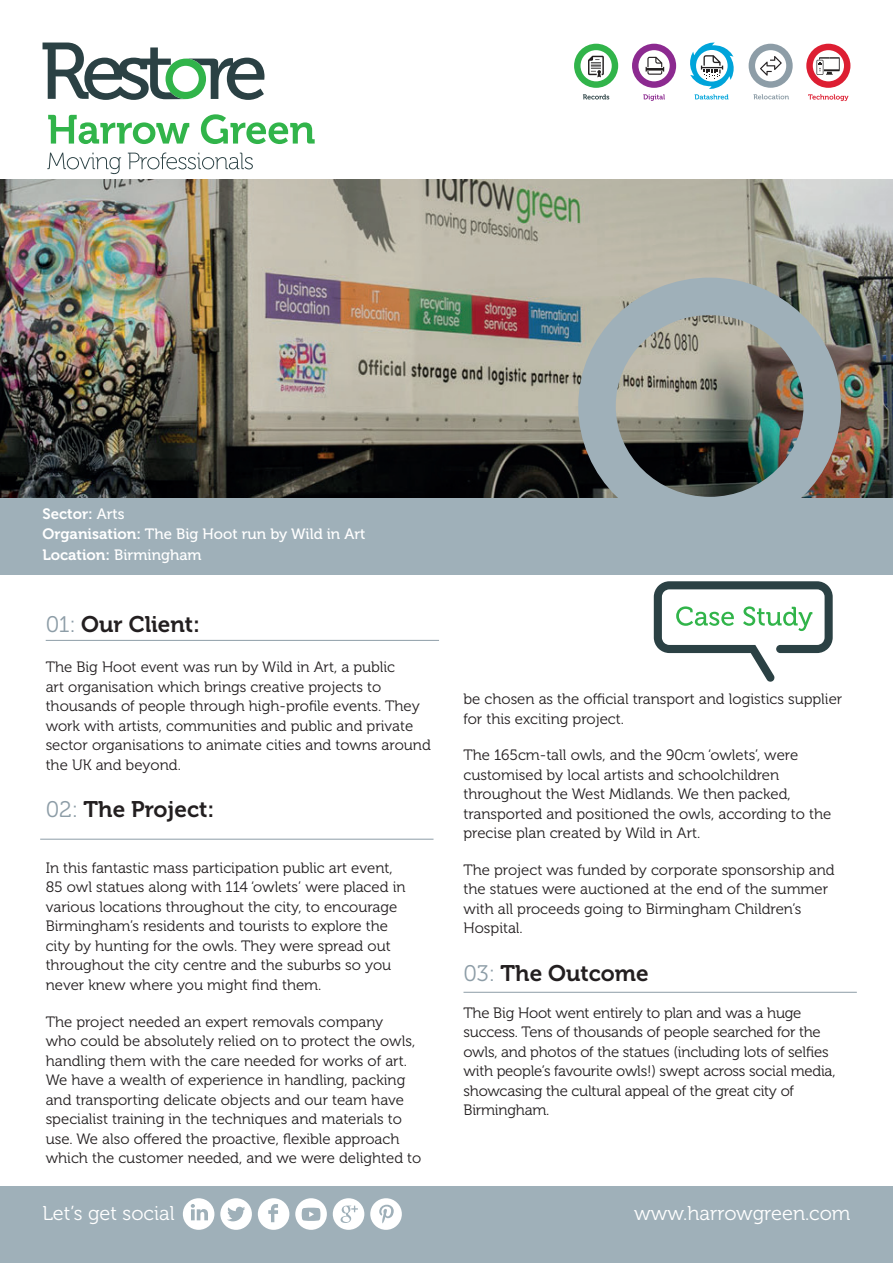
<style>
.page{position:relative;width:893px;height:1263px;background:#fff}
.page>*{position:absolute;margin:0;border:0;box-sizing:border-box;transform-origin:0 0}
.t1{font:22.5px "Museo 700";color:#231f20}
.t2{font:19.95px "Museo 300";color:#fff}
.t3{font:15px/19.5px "Museo 300";color:#231f20}
.t4{font:15px/20.5px "Museo 500";color:#fff}
.t5{font:15px "Museo 700";color:#fff}
.s1{font-family:"Museo 500"}
.s2{font-family:"Museo 700"}
.s3{font-family:"Museo 300";color:#8d9da7}
</style>
<div class="page">
<div style="left:0;top:1186px;width:893px;height:77px;background:#9fb0b9"></div>
<svg style="left:258px;top:1198px;width:31px;height:32px"></svg>
<svg style="left:183px;top:1198px;width:31px;height:32px"></svg>
<svg style="left:220px;top:1198px;width:32px;height:32px"></svg>
<svg style="left:333px;top:1198px;width:31px;height:32px"></svg>
<svg style="left:370px;top:1198px;width:32px;height:32px"></svg>
<svg style="left:295px;top:1198px;width:32px;height:32px"></svg>
<svg style="left:632px;top:44px;width:44px;height:44px"></svg>
<svg style="left:574px;top:44px;width:44px;height:44px"></svg>
<svg style="left:583px;top:94px;width:26px;height:5px"></svg>
<svg style="left:643px;top:94px;width:22px;height:7px"></svg>
<svg style="left:690px;top:42px;width:44px;height:57px"></svg>
<svg style="left:753px;top:94px;width:36px;height:5px"></svg>
<svg style="left:808px;top:94px;width:40px;height:7px"></svg>
<svg style="left:749px;top:44px;width:44px;height:44px"></svg>
<svg style="left:806px;top:44px;width:44px;height:44px"></svg>
<svg style="left:48px;top:115px;width:141px;height:29px"></svg>
<svg style="left:201px;top:114px;width:114px;height:30px"></svg>
<svg style="left:47px;top:153px;width:74px;height:21px"></svg>
<svg style="left:128px;top:152px;width:125px;height:17px"></svg>
<svg style="left:43px;top:43px;width:221px;height:57px"></svg>
<img style="left:0;top:180px;width:893px;height:318px">
<hr style="left:46px;top:640px;width:393px;height:1px;background:#8d9da7">
<hr style="left:40px;top:839px;width:393px;height:1px;background:#8d9da7">
<hr style="left:463px;top:992px;width:394px;height:1px;background:#8d9da7">
<div style="left:578px;top:278px;width:263px;height:256px;border:38px solid #9fb0b9;border-radius:50%"></div>
<svg style="left:654px;top:581px;width:179px;height:101px"></svg>
<div style="left:0;top:498px;width:893px;height:76px;background:#9fb0b9"></div>
<p class="t5" style="left:43px;top:505px;width:84px">Sector: <span class="s1">Arts</span></p>
<p class="t4" style="left:43px;top:524px;width:324px"><span class="s2">Organisation:</span> The Big Hoot run by Wild in Art<br><span class="s2">Location:</span> Birmingham</p>
<h1 class="t1" style="left:46px;top:612px;width:156px"><span class="s3">01:</span> Our Client:</h1>
<p class="t3" style="left:46px;top:658px;width:387px">The Big Hoot event was run by Wild in Art, a public<br>art organisation which brings creative projects to thousands of people through high-profile events. They work with artists, communities and public and private sector organisations to animate cities and towns around the UK and beyond.</p>
<h1 class="t1" style="left:46px;top:797px;width:170px"><span class="s3">02:</span> The Project:</h1>
<p class="t3" style="left:46px;top:858px;width:361px">In this fantastic mass participation public art event, 85 owl statues along with 114 ‘owlets’ were placed in various locations throughout the city, to encourage Birmingham’s residents and tourists to explore the city by hunting for the owls. They were spread out throughout the city centre and the suburbs so you never knew where you might find them.</p>
<p class="t3" style="left:46px;top:1012px;width:377px">The project needed an expert removals company<br>who could be absolutely relied on to protect the owls, handling them with the care needed for works of art.<br>We have a wealth of experience in handling, packing and transporting delicate objects and our team have specialist training in the techniques and materials to use. We also offered the proactive, flexible approach which the customer needed, and we were delighted to</p>
<p class="t3" style="left:463px;top:690px;width:380px">be chosen as the official transport and logistics supplier for this exciting project.</p>
<p class="t3" style="left:463px;top:746px;width:369px">The 165cm-tall owls, and the 90cm ‘owlets’, were customised by local artists and schoolchildren throughout the West Midlands. We then packed, transported and positioned the owls, according to the precise plan created by Wild in Art.</p>
<p class="t3" style="left:463px;top:860px;width:373px">The project was funded by corporate sponsorship and the statues were auctioned at the end of the summer with all proceeds going to Birmingham Children’s Hospital.</p>
<h1 class="t1" style="left:463px;top:961px;width:187px"><span class="s3">03:</span> The Outcome</h1>
<p class="t3" style="left:463px;top:1003px;width:374px">The Big Hoot went entirely to plan and was a huge success. Tens of thousands of people searched for the owls, and photos of the statues (including lots of selfies with people’s favourite owls!) swept across social media, showcasing the cultural appeal of the great city of Birmingham.</p>
<h2 class="t2" style="left:43px;top:1202px;width:134px">Let’s get social</h2>
<h2 class="t2" style="left:634px;top:1202px;width:218px">www.harrowgreen.com</h2>
</div>
